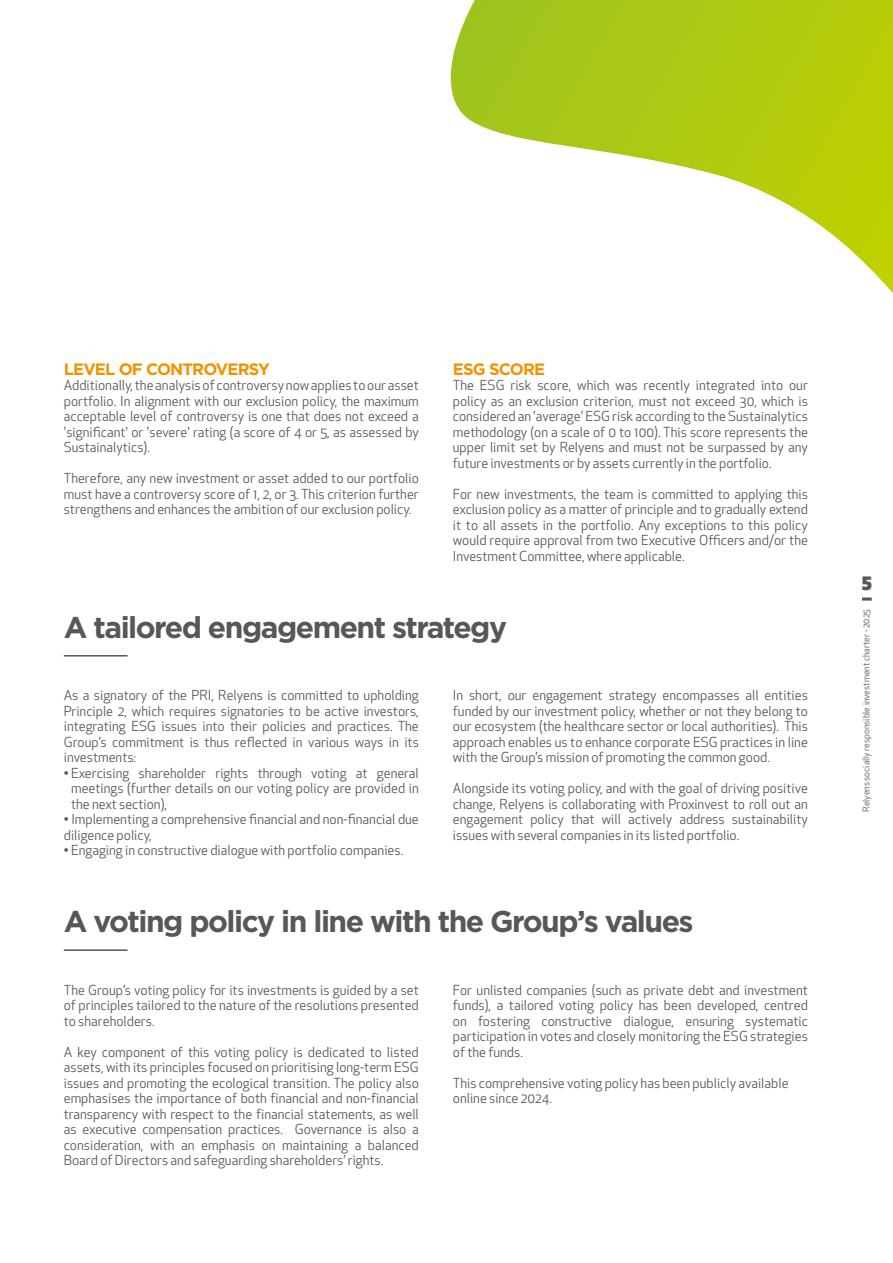
<style>
.page{position:relative;width:893px;height:1263px;background:#fff}
.page>*{position:absolute;margin:0;border:0;box-sizing:border-box;transform-origin:0 0}
.t1{font:700 30px "Gotham";letter-spacing:-.05em;color:#575756}
.t2{font:900 18px "Apex New";color:#575756}
.t3{font:700 16.5px "Gotham";letter-spacing:-.05em;color:#f39200}
.t4{font:13.5px/15.5px "Apex New";color:#575756;text-align:justify}
.t5{font:9px "Apex New";color:#575756}
</style>
<div class="page">
<svg style="left:862px;top:597px;width:10px;height:4px"></svg>
<svg style="left:450px;top:0;width:443px;height:293px"></svg>
<hr style="left:64px;top:655px;width:64px;height:1px;background:#575756">
<hr style="left:64px;top:949px;width:64px;height:2px;background:#575756">
<p class="t3" style="left:64px;top:358px;width:208px">LEVEL OF CONTROVERSY</p>
<p class="t4" style="left:64px;top:378px;width:357px">Additionally, the analysis of controversy now applies to our asset portfolio. In alignment with our exclusion policy, the maximum acceptable level of controversy is one that does not exceed a 'significant' or 'severe' rating (a score of 4 or 5, as assessed by Sustainalytics).</p>
<p class="t4" style="left:64px;top:471px;width:357px">Therefore, any new investment or asset added to our portfolio must have a controversy score of 1, 2, or 3. This criterion further strengthens and enhances the ambition of our exclusion policy.</p>
<p class="t3" style="left:453px;top:358px;width:94px">ESG SCORE</p>
<p class="t4" style="left:453px;top:377px;width:357px">The ESG risk score, which was recently integrated into our policy as an exclusion criterion, must not exceed 30, which is considered an 'average' ESG risk according to the Sustainalytics methodology (on a scale of 0 to 100). This score represents the upper limit set by Relyens and must not be surpassed by any future investments or by assets currently in the portfolio.</p>
<p class="t4" style="left:453px;top:486px;width:357px">For new investments, the team is committed to applying this exclusion policy as a matter of principle and to gradually extend it to all assets in the portfolio. Any exceptions to this policy would require approval from two Executive Officers and/or the Investment Committee, where applicable.</p>
<h1 class="t1" style="left:64px;top:607px;width:445px">A tailored engagement strategy</h1>
<p class="t4" style="left:64px;top:687px;width:357px">As a signatory of the PRI, Relyens is committed to upholding Principle 2, which requires signatories to be active investors, integrating ESG issues into their policies and practices. The Group’s commitment is thus reflected in various ways in its investments:</p>
<p class="t4" style="left:71px;top:765px;width:349px;text-indent:-7px">• Exercising shareholder rights through voting at general meetings (further details on our voting policy are provided in the next section),</p>
<p class="t4" style="left:64px;top:812px;width:357px">• Implementing a comprehensive financial and non-financial due diligence policy,</p>
<p class="t4" style="left:64px;top:843px;width:341px">• Engaging in constructive dialogue with portfolio companies.</p>
<p class="t4" style="left:453px;top:687px;width:357px">In short, our engagement strategy encompasses all entities funded by our investment policy, whether or not they belong to our ecosystem (the healthcare sector or local authorities). This approach enables us to enhance corporate ESG practices in line with the Group’s mission of promoting the common good.</p>
<p class="t4" style="left:453px;top:781px;width:357px">Alongside its voting policy, and with the goal of driving positive change, Relyens is collaborating with Proxinvest to roll out an engagement policy that will actively address sustainability issues with several companies in its listed portfolio.</p>
<h1 class="t1" style="left:64px;top:902px;width:631px">A voting policy in line with the Group’s values</h1>
<p class="t4" style="left:64px;top:982px;width:357px">The Group’s voting policy for its investments is guided by a set of principles tailored to the nature of the resolutions presented to shareholders.</p>
<p class="t4" style="left:64px;top:1044px;width:357px">A key component of this voting policy is dedicated to listed assets, with its principles focused on prioritising long-term ESG issues and promoting the ecological transition. The policy also emphasises the importance of both financial and non-financial transparency with respect to the financial statements, as well as executive compensation practices. Governance is also a consideration, with an emphasis on maintaining a balanced Board of Directors and safeguarding shareholders’ rights.</p>
<p class="t4" style="left:453px;top:982px;width:357px">For unlisted companies (such as private debt and investment funds), a tailored voting policy has been developed, centred on fostering constructive dialogue, ensuring systematic participation in votes and closely monitoring the ESG strategies of the funds.</p>
<p class="t4" style="left:453px;top:1075px;width:337px">This comprehensive voting policy has been publicly available online since 2024.</p>
<h2 class="t2" style="left:862px;top:571px;width:11px">5</h2>
<p class="t5" style="left:860px;top:812px;width:204px;rotate:-90deg">Relyens socially responsible investment charter - 2025</p>
</div>
